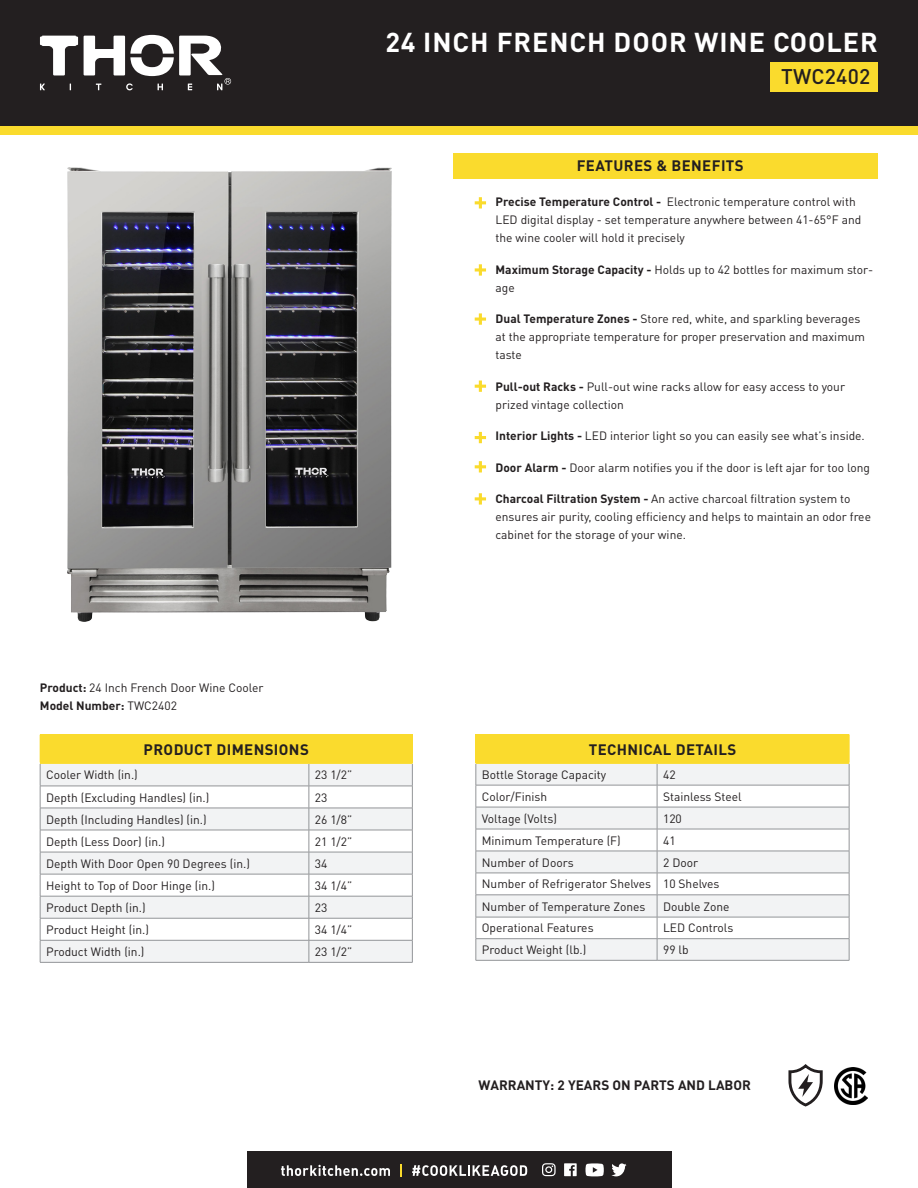
<style>
.page{position:relative;width:918px;height:1188px;background:#fff}
.page>*{position:absolute;margin:0;border:0;box-sizing:border-box;transform-origin:0 0}
.t1{font:700 27px "DIN Pro";letter-spacing:.035em;color:#fff}
.t2{font:500 21px "DIN Pro";letter-spacing:.01em;color:#231f20}
.t3{font:700 15px "DIN Pro";letter-spacing:.025em;color:#231f20}
.t4{font:700 13.5px "DIN Pro";color:#231f20}
.t5{font:12px/18px "DIN Pro";color:#231f20}
.s1{font-weight:700}
</style>
<div class="page">
<div style="left:0;top:125px;width:918px;height:10px;background:#fadb2d"></div>
<div style="left:0;top:0;width:918px;height:125px;background:#231f20"></div>
<svg style="left:40px;top:84px;width:5px;height:6px"></svg>
<svg style="left:84px;top:35px;width:147px;height:55px"></svg>
<svg style="left:40px;top:36px;width:38px;height:39px"></svg>
<img style="left:67px;top:167px;width:325px;height:454px">
<div style="left:453px;top:153px;width:425px;height:26px;background:#fadb2d"></div>
<div style="left:247px;top:1151px;width:424px;height:37px;background:#231f20"></div>
<svg style="left:281px;top:1165px;width:109px;height:11px"></svg>
<svg style="left:400px;top:1164px;width:2px;height:13px"></svg>
<svg style="left:412px;top:1165px;width:115px;height:11px"></svg>
<svg style="left:542px;top:1163px;width:14px;height:13px"></svg>
<svg style="left:564px;top:1163px;width:13px;height:13px"></svg>
<svg style="left:611px;top:1163px;width:16px;height:13px"></svg>
<svg style="left:586px;top:1163px;width:18px;height:13px"></svg>
<div style="left:770px;top:63px;width:108px;height:29px;background:#fadb2d"></div>
<svg style="left:475px;top:197px;width:11px;height:12px"></svg>
<svg style="left:475px;top:264px;width:11px;height:12px"></svg>
<svg style="left:475px;top:313px;width:11px;height:12px"></svg>
<svg style="left:475px;top:381px;width:11px;height:11px"></svg>
<svg style="left:475px;top:493px;width:11px;height:12px"></svg>
<svg style="left:475px;top:432px;width:11px;height:11px"></svg>
<svg style="left:475px;top:461px;width:11px;height:11px"></svg>
<div style="left:476px;top:735px;width:373px;height:28px;background:#fadb2d"></div>
<svg style="left:477px;top:764px;width:372px;height:196px;fill:#f2f3f4"></svg>
<hr style="left:476px;top:785px;width:181px;height:1px;background:#939598">
<hr style="left:657px;top:785px;width:192px;height:1px;background:#939598">
<hr style="left:476px;top:807px;width:181px;height:1px;background:#939598">
<hr style="left:657px;top:807px;width:192px;height:1px;background:#939598">
<hr style="left:476px;top:829px;width:181px;height:1px;background:#939598">
<hr style="left:657px;top:829px;width:192px;height:1px;background:#939598">
<hr style="left:476px;top:851px;width:181px;height:1px;background:#939598">
<hr style="left:657px;top:851px;width:192px;height:1px;background:#939598">
<hr style="left:476px;top:873px;width:181px;height:1px;background:#939598">
<hr style="left:657px;top:873px;width:192px;height:1px;background:#939598">
<hr style="left:476px;top:895px;width:181px;height:1px;background:#939598">
<hr style="left:657px;top:895px;width:192px;height:1px;background:#939598">
<hr style="left:476px;top:917px;width:181px;height:1px;background:#939598">
<hr style="left:657px;top:917px;width:192px;height:1px;background:#939598">
<hr style="left:476px;top:938px;width:181px;height:1px;background:#939598">
<hr style="left:657px;top:938px;width:192px;height:1px;background:#939598">
<svg style="left:657px;top:764px;width:1px;height:196px"></svg>
<hr style="left:476px;top:960px;width:181px;height:1px;background:#939598">
<hr style="left:657px;top:960px;width:192px;height:1px;background:#939598">
<svg style="left:849px;top:735px;width:1px;height:225px"></svg>
<hr style="left:476px;top:734px;width:181px;height:1px;background:#fadb2d">
<svg style="left:476px;top:764px;width:1px;height:196px"></svg>
<hr style="left:657px;top:734px;width:192px;height:1px;background:#fadb2d">
<hr style="left:476px;top:762px;width:181px;height:2px;background:#fadb2d">
<hr style="left:657px;top:762px;width:192px;height:2px;background:#fadb2d">
<div style="left:40px;top:735px;width:372px;height:28px;background:#fadb2d"></div>
<svg style="left:41px;top:764px;width:371px;height:198px;fill:#f2f3f4"></svg>
<hr style="left:40px;top:786px;width:269px;height:1px;background:#939598">
<hr style="left:309px;top:786px;width:104px;height:1px;background:#939598">
<hr style="left:40px;top:808px;width:269px;height:1px;background:#939598">
<hr style="left:309px;top:808px;width:104px;height:1px;background:#939598">
<hr style="left:40px;top:830px;width:269px;height:1px;background:#939598">
<hr style="left:309px;top:830px;width:104px;height:1px;background:#939598">
<hr style="left:40px;top:852px;width:269px;height:1px;background:#939598">
<hr style="left:309px;top:852px;width:104px;height:1px;background:#939598">
<hr style="left:40px;top:874px;width:269px;height:1px;background:#939598">
<hr style="left:309px;top:874px;width:104px;height:1px;background:#939598">
<hr style="left:40px;top:896px;width:269px;height:1px;background:#939598">
<hr style="left:309px;top:896px;width:104px;height:1px;background:#939598">
<hr style="left:40px;top:918px;width:269px;height:1px;background:#939598">
<hr style="left:309px;top:918px;width:104px;height:1px;background:#939598">
<hr style="left:40px;top:940px;width:269px;height:1px;background:#939598">
<hr style="left:309px;top:940px;width:104px;height:1px;background:#939598">
<svg style="left:309px;top:764px;width:1px;height:198px"></svg>
<hr style="left:40px;top:962px;width:269px;height:1px;background:#939598">
<hr style="left:309px;top:962px;width:104px;height:1px;background:#939598">
<svg style="left:412px;top:735px;width:1px;height:227px"></svg>
<hr style="left:40px;top:734px;width:269px;height:1px;background:#fadb2d">
<svg style="left:40px;top:764px;width:1px;height:198px"></svg>
<hr style="left:309px;top:734px;width:104px;height:1px;background:#fadb2d">
<hr style="left:40px;top:762px;width:269px;height:2px;background:#fadb2d">
<hr style="left:309px;top:762px;width:104px;height:2px;background:#fadb2d">
<svg style="left:788px;top:1064px;width:35px;height:43px"></svg>
<img style="left:834px;top:1067px;width:33px;height:37px">
<p class="t1" style="left:386px;top:24px;width:494px">24 INCH FRENCH DOOR WINE COOLER</p>
<p class="t2" style="left:781px;top:62px;width:91px">TWC2402</p>
<p class="t3" style="left:577px;top:155px;width:168px">FEATURES &amp; BENEFITS</p>
<p class="t5" style="left:496px;top:192px;width:367px"><span class="s1">Precise Temperature Control -</span> Electronic temperature control with<br>LED digital display - set temperature anywhere between 41-65°F and the wine cooler will hold it precisely</p>
<p class="t5" style="left:496px;top:260px;width:379px"><span class="s1">Maximum Storage Capacity -</span> Holds up to 42 bottles for maximum stor&shy;age</p>
<p class="t5" style="left:496px;top:309px;width:371px"><span class="s1">Dual Temperature Zones -</span> Store red, white, and sparkling beverages at the appropriate temperature for proper preservation and maximum taste</p>
<p class="t5" style="left:496px;top:377px;width:351px"><span class="s1">Pull-out Racks -</span> Pull-out wine racks allow for easy access to your prized vintage collection</p>
<p class="t5" style="left:496px;top:426px;width:371px"><span class="s1">Interior Lights -</span> LED interior light so you can easily see what’s inside.</p>
<p class="t5" style="left:496px;top:458px;width:376px"><span class="s1">Door Alarm -</span> Door alarm notifies you if the door is left ajar for too long</p>
<p class="t5" style="left:496px;top:489px;width:377px"><span class="s1">Charcoal Filtration System -</span> An active charcoal filtration system to ensures air purity, cooling efficiency and helps to maintain an odor free cabinet for the storage of your wine.</p>
<p class="t5" style="left:40px;top:678px;width:225px"><span class="s1">Product:</span> 24 Inch French Door Wine Cooler<br><span class="s1">Model Number:</span> TWC2402</p>
<p class="t3" style="left:144px;top:739px;width:167px">PRODUCT DIMENSIONS</p>
<p class="t5" style="left:46px;top:765px;width:93px">Cooler Width (in.)</p>
<p class="t5" style="left:315px;top:765px;width:39px">23 1/2”</p>
<p class="t5" style="left:46px;top:788px;width:165px">Depth (Excluding Handles) (in.)</p>
<p class="t5" style="left:315px;top:788px;width:14px">23</p>
<p class="t5" style="left:46px;top:810px;width:162px">Depth (Including Handles) (in.)</p>
<p class="t5" style="left:315px;top:810px;width:39px">26 1/8”</p>
<p class="t5" style="left:46px;top:832px;width:120px">Depth (Less Door) (in.)</p>
<p class="t5" style="left:315px;top:832px;width:39px">21 1/2”</p>
<p class="t5" style="left:46px;top:854px;width:205px">Depth With Door Open 90 Degrees (in.)</p>
<p class="t5" style="left:315px;top:854px;width:14px">34</p>
<p class="t5" style="left:46px;top:876px;width:170px">Height to Top of Door Hinge (in.)</p>
<p class="t5" style="left:315px;top:876px;width:39px">34 1/4”</p>
<p class="t5" style="left:46px;top:898px;width:101px">Product Depth (in.)</p>
<p class="t5" style="left:315px;top:898px;width:14px">23</p>
<p class="t5" style="left:46px;top:920px;width:104px">Product Height (in.)</p>
<p class="t5" style="left:315px;top:920px;width:39px">34 1/4”</p>
<p class="t5" style="left:46px;top:942px;width:100px">Product Width (in.)</p>
<p class="t5" style="left:315px;top:942px;width:39px">23 1/2”</p>
<p class="t3" style="left:589px;top:739px;width:149px">TECHNICAL DETAILS</p>
<p class="t5" style="left:482px;top:765px;width:126px">Bottle Storage Capacity</p>
<p class="t5" style="left:663px;top:765px;width:14px">42</p>
<p class="t5" style="left:482px;top:787px;width:67px">Color/Finish</p>
<p class="t5" style="left:663px;top:787px;width:80px">Stainless Steel</p>
<p class="t5" style="left:482px;top:809px;width:77px">Voltage (Volts)</p>
<p class="t5" style="left:663px;top:809px;width:20px">120</p>
<p class="t5" style="left:482px;top:831px;width:140px">Minimum Temperature (F)</p>
<p class="t5" style="left:663px;top:831px;width:14px">41</p>
<p class="t5" style="left:482px;top:853px;width:93px">Number of Doors</p>
<p class="t5" style="left:663px;top:853px;width:37px">2 Door</p>
<p class="t5" style="left:482px;top:875px;width:171px">Number of Refrigerator Shelves</p>
<p class="t5" style="left:663px;top:875px;width:58px">10 Shelves</p>
<p class="t5" style="left:482px;top:897px;width:165px">Number of Temperature Zones</p>
<p class="t5" style="left:663px;top:897px;width:68px">Double Zone</p>
<p class="t5" style="left:482px;top:919px;width:113px">Operational Features</p>
<p class="t5" style="left:663px;top:919px;width:72px">LED Controls</p>
<p class="t5" style="left:482px;top:940px;width:106px">Product Weight (lb.)</p>
<p class="t5" style="left:663px;top:940px;width:27px">99 lb</p>
<p class="t4" style="left:479px;top:1076px;width:274px">WARRANTY: 2 YEARS ON PARTS AND LABOR</p>
</div>
